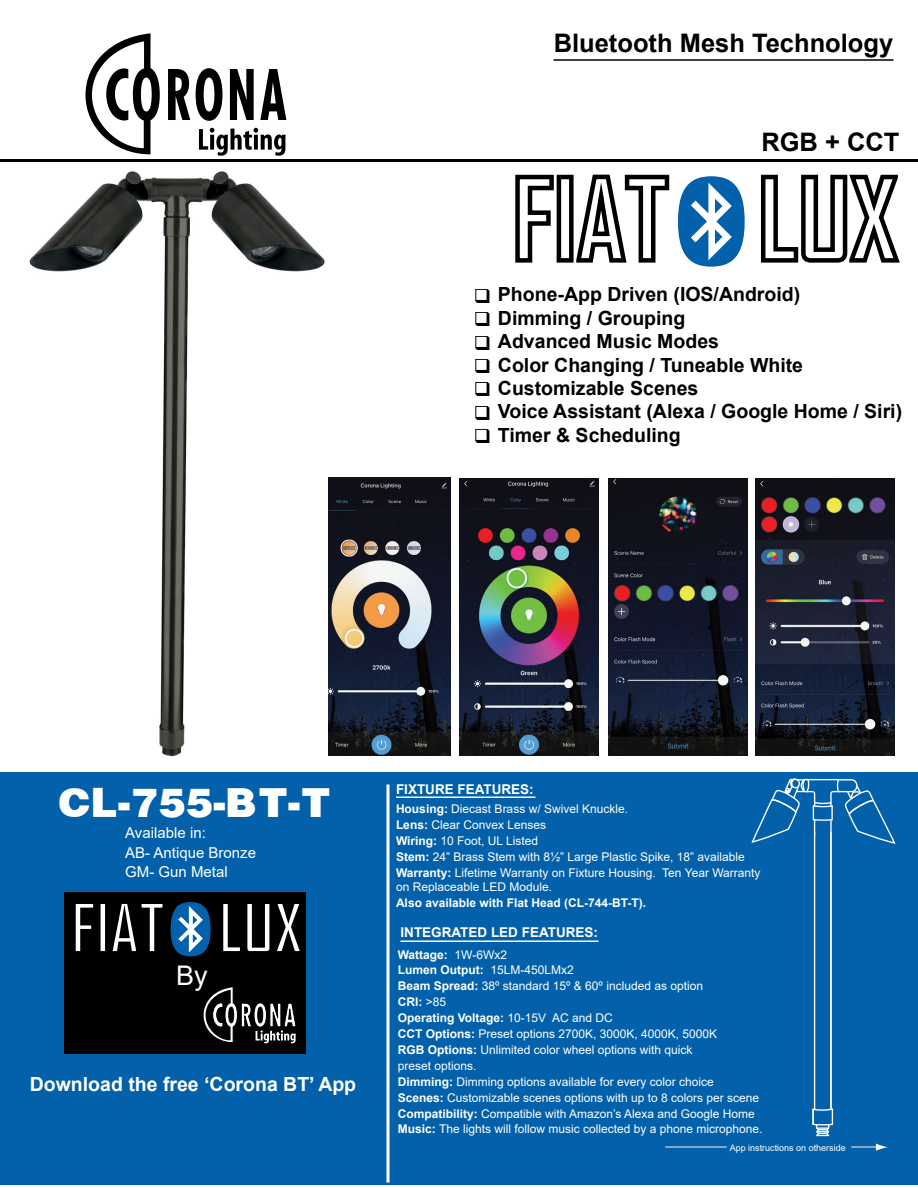
<style>
.page{position:relative;width:918px;height:1188px;background:#fff}
.page>*{position:absolute;margin:0;border:0;box-sizing:border-box;transform-origin:0 0}
.t1{font:700 65.55px "Agency FB";color:#fff}
.t2{font:900 45px "Helvetica";color:#fff}
.t3{font:27px "Arial";color:#fff}
.t4{font:700 25.5px "Arial";color:#000}
.t5{font:700 19.5px "Arial";color:#000}
.t6{font:700 19.5px "Arial";color:#fff}
.t7{font:15px/19.5px "Arial";color:#fff}
.t8{font:700 13.5px "Arial";color:#fff}
.t9{font:12px/15.9px "Arial";color:#fff}
.t10{font:700 12px "Arial";color:#fff}
.t11{font:9px "Arial";color:#fff}
.s1{font-weight:700}
</style>
<div class="page">
<div style="left:0;top:772px;width:918px;height:413px;background:#0261aa"></div>
<hr style="left:665px;top:1146px;width:62px;height:1px;background:#fff">
<svg style="left:851px;top:1144px;width:37px;height:7px"></svg>
<hr style="left:0;top:159px;width:918px;height:3px;background:#000">
<svg style="left:168px;top:69px;width:22px;height:51px"></svg>
<svg style="left:196px;top:68px;width:26px;height:53px"></svg>
<svg style="left:230px;top:69px;width:24px;height:51px"></svg>
<svg style="left:260px;top:69px;width:26px;height:51px"></svg>
<svg style="left:86px;top:33px;width:74px;height:121px"></svg>
<svg style="left:199px;top:128px;width:87px;height:28px"></svg>
<hr style="left:386px;top:784px;width:3px;height:398px;background:#fff">
<hr style="left:554px;top:59px;width:340px;height:2px;background:#000">
<svg style="left:515px;top:174px;width:39px;height:89px"></svg>
<div style="left:557px;top:175px;width:17px;height:88px;border:4px solid #000"></div>
<svg style="left:576px;top:174px;width:94px;height:89px"></svg>
<svg style="left:761px;top:174px;width:139px;height:89px"></svg>
<svg style="left:678px;top:176px;width:67px;height:91px"></svg>
<hr style="left:400px;top:940px;width:199px;height:2px;background:#fff">
<hr style="left:396px;top:796px;width:140px;height:2px;background:#fff">
<div style="left:64px;top:893px;width:242px;height:161px;background:#000"></div>
<svg style="left:170px;top:902px;width:41px;height:54px;background:#336f9d"></svg>
<svg style="left:203px;top:986px;width:93px;height:58px"></svg>
<img style="left:460px;top:478px;width:139px;height:278px">
<img style="left:608px;top:478px;width:139px;height:277px">
<img style="left:328px;top:478px;width:122px;height:277px">
<img style="left:756px;top:479px;width:138px;height:276px">
<hr style="left:814px;top:832px;width:1px;height:277px;background:#fff">
<hr style="left:830px;top:820px;width:2px;height:289px;background:#fff">
<svg style="left:751px;top:778px;width:145px;height:67px"></svg>
<svg style="left:812px;top:1108px;width:22px;height:29px"></svg>
<img style="left:29px;top:171px;width:296px;height:586px">
<h3 class="t4" style="left:554px;top:25px;width:341px">Bluetooth Mesh Technology</h3>
<h3 class="t4" style="left:761px;top:124px;width:140px">RGB + CCT</h3>
<h3 class="t5" style="left:474px;top:281px;width:328px">❑ Phone-App Driven (IOS/Android)</h3>
<h3 class="t5" style="left:474px;top:304px;width:213px">❑ Dimming / Grouping</h3>
<h3 class="t5" style="left:474px;top:328px;width:247px">❑ Advanced Music Modes</h3>
<h3 class="t5" style="left:474px;top:351px;width:331px">❑ Color Changing / Tuneable White</h3>
<h3 class="t5" style="left:474px;top:374px;width:226px">❑ Customizable Scenes</h3>
<h3 class="t5" style="left:474px;top:398px;width:430px">❑ Voice Assistant (Alexa / Google Home / Siri)</h3>
<h3 class="t5" style="left:474px;top:421px;width:208px">❑ Timer &amp; Scheduling</h3>
<h2 class="t2" style="left:59px;top:786px;width:274px">CL-755-BT-T</h2>
<p class="t7" style="left:125px;top:823px;width:132px">Available in:<br>AB- Antique Bronze<br>GM- Gun Metal</p>
<h1 class="t1" style="left:71px;top:887px;width:233px">FIAT LUX</h1>
<h3 class="t3" style="left:176px;top:957px;width:33px">By</h3>
<h3 class="t6" style="left:30px;top:1070px;width:328px">Download the free ‘Corona BT’ App</h3>
<p class="t8" style="left:396px;top:780px;width:139px">FIXTURE FEATURES:</p>
<p class="t9" style="left:396px;top:801px;width:366px"><span class="s1">Housing:</span> Diecast Brass w/ Swivel Knuckle.<br><span class="s1">Lens:</span> Clear Convex Lenses<br><span class="s1">Wiring:</span> 10 Foot, UL Listed<br><span class="s1">Stem:</span> 24” Brass Stem with 8½” Large Plastic Spike, 18” available <span class="s1">Warranty:</span> Lifetime Warranty on Fixture Housing. Ten Year Warranty</p>
<p class="t9" style="left:396px;top:879px;width:158px">on Replaceable LED Module.</p>
<p class="t10" style="left:396px;top:894px;width:252px">Also available with Flat Head (CL-744-BT-T).</p>
<p class="t8" style="left:400px;top:923px;width:199px">INTEGRATED LED FEATURES:</p>
<p class="t9" style="left:398px;top:946px;width:366px"><span class="s1">Wattage:</span> 1W-6Wx2<br><span class="s1">Lumen Output:</span> 15LM-450LMx2<br><span class="s1">Beam Spread:</span> 38º standard 15º &amp; 60º included as option<br><span class="s1">CRI:</span> &gt;85<br><span class="s1">Operating Voltage:</span> 10-15V AC and DC<br><span class="s1">CCT Options:</span> Preset options 2700K, 3000K, 4000K, 5000K<br><span class="s1">RGB Options:</span> Unlimited color wheel options with quick<br>preset options.<br><span class="s1">Dimming:</span> Dimming options available for every color choice <span class="s1">Scenes:</span> Customizable scenes options with up to 8 colors per scene <span class="s1">Compatibility:</span> Compatible with Amazon’s Alexa and Google Home <span class="s1">Music:</span> The lights will follow music collected by a phone microphone.</p>
<p class="t11" style="left:730px;top:1141px;width:118px">App instructions on otherside</p>
</div>
